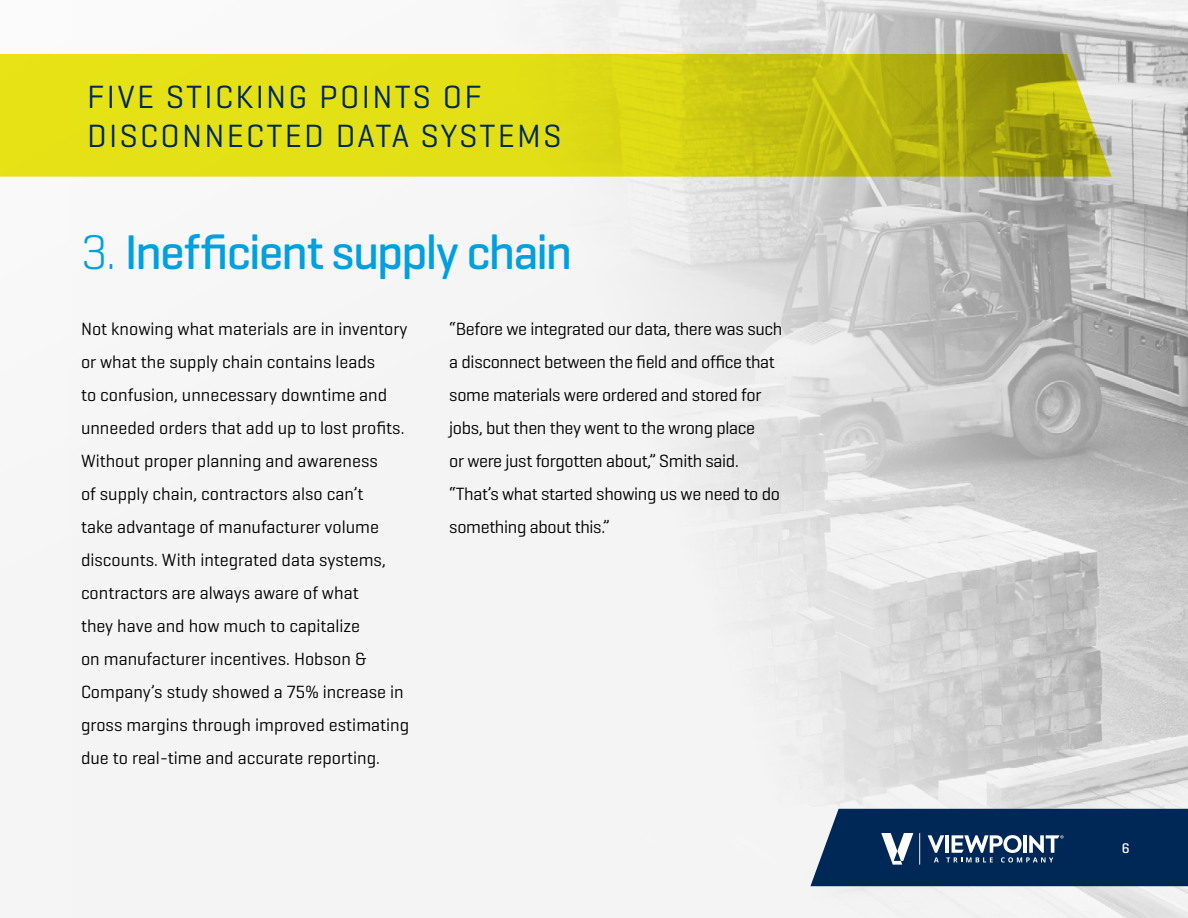
<style>
.page{position:relative;width:1188px;height:918px;background:#f5f5f5}
.page>*{position:absolute;margin:0;border:0;box-sizing:border-box;transform-origin:0 0}
.num_list_2{font:500 49.5px "Geogrotesque";letter-spacing:-.04em;color:#00a0df}
.t1{font:32.7px/39.3px "Geogrotesque";letter-spacing:.07em;color:#002856}
.t2{font:18px/33px "Geogrotesque";color:#000}
.t3{font:18px/33px "Geogrotesque";letter-spacing:-.02em;color:#000}
.t4{font:500 14.25px "Geogrotesque";color:#fff}
.s1{font-weight:300}
</style>
<div class="page">
<img style="left:620px;top:0;width:568px;height:918px">
<svg style="left:0;top:54px;width:1112px;height:123px;background:#d2ce18"></svg>
<svg style="left:810px;top:809px;width:378px;height:77px;background:#193d66"></svg>
<h1 class="t1" style="left:87px;top:76px;width:476px">FIVE STICKING POINTS OF<br>DISCONNECTED DATA SYSTEMS</h1>
<p class="num_list_2" style="left:81px;top:221px;width:493px"><span class="s1">3.</span> Inefficient supply chain</p>
<p class="t2" style="left:81px;top:311px;width:330px">Not knowing what materials are in inventory or what the supply chain contains leads<br>to confusion, unnecessary downtime and unneeded orders that add up to lost profits.<br>Without proper planning and awareness<br>of supply chain, contractors also can’t<br>take advantage of manufacturer volume discounts. With integrated data systems, contractors are always aware of what<br>they have and how much to capitalize<br>on manufacturer incentives. Hobson &amp; Company’s study showed a 75% increase in gross margins through improved estimating due to real-time and accurate reporting.</p>
<p class="t3" style="left:449px;top:311px;width:335px">“Before we integrated our data, there was such a disconnect between the field and office that some materials were ordered and stored for jobs, but then they went to the wrong place<br>or were just forgotten about,” Smith said. “That’s what started showing us we need to do something about this.”</p>
<p class="t4" style="left:1122px;top:839px;width:9px">6</p>
</div>
